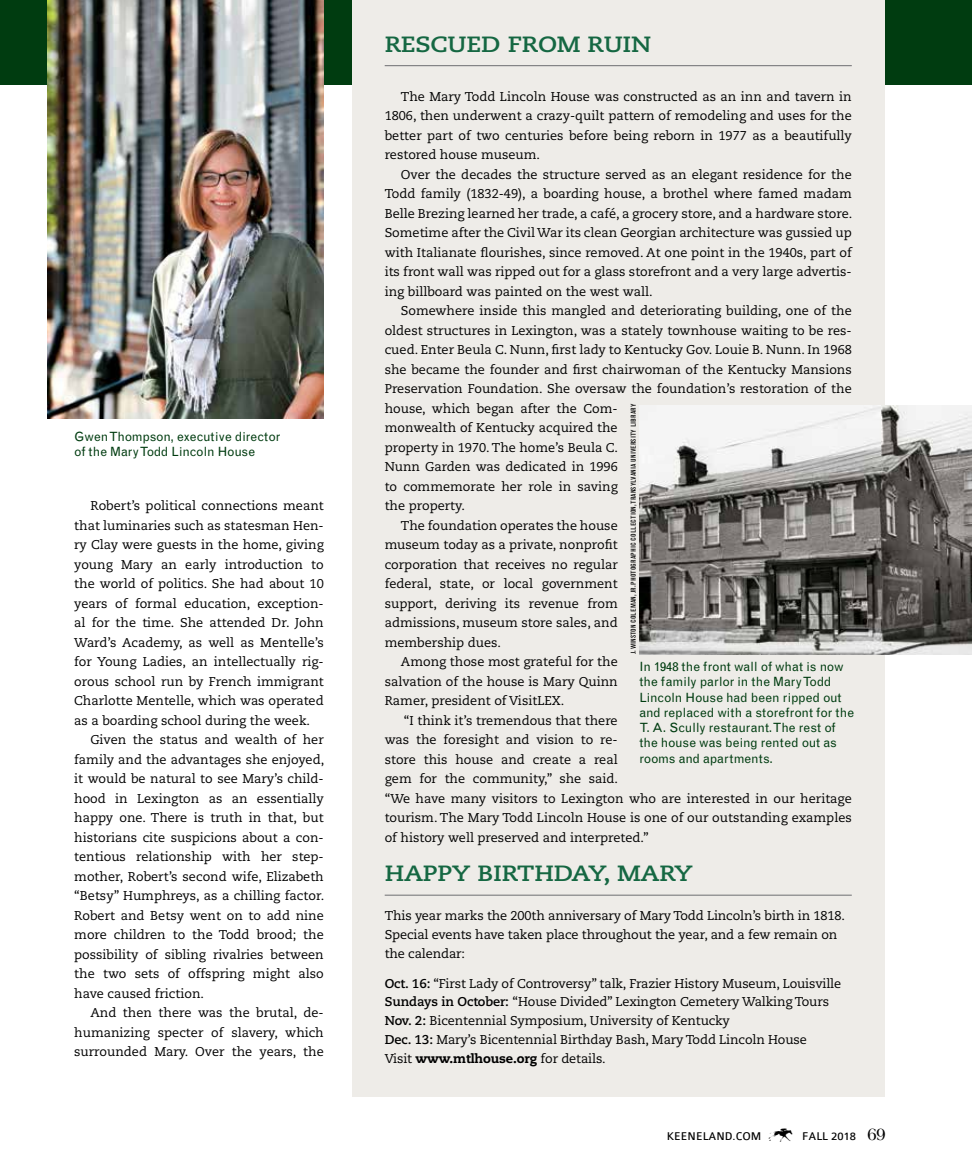
<style>
.page{position:relative;width:972px;height:1175px;background:#fff}
.page>*{position:absolute;margin:0;border:0;box-sizing:border-box;transform-origin:0 0}
.t1{font:27px "Keen DB";color:#000}
.t2{font:700 22.05px "Caecilia LT Std";letter-spacing:-.01em;color:#156742;scale:1.14 1}
.t3{font:12.75px/19.5px "Caecilia LT Std";color:#000;text-align:justify}
.t4{font:12.75px/15.3px "Grotesque MT Std";letter-spacing:-.005em;color:#003c10}
.t5{font:12px "Colaborate";color:#000}
.t6{font:condensed 6.75px "Grotesque MT Std";letter-spacing:.01em;color:#000;scale:1.11 1}
.s1{font-weight:700}
.s2{font-weight:800}
.s3{font-family:"Americana Std";font-weight:700;font-size:18.15px}
</style>
<div class="page">
<div style="left:0;top:0;width:972px;height:85px;background:#003c10"></div>
<div style="left:352px;top:0;width:532px;height:1096px;background:#eeece8"></div>
<hr style="left:385px;top:65px;width:467px;height:1px;background:#6d6e71">
<hr style="left:385px;top:895px;width:467px;height:1px;background:#6d6e71">
<img style="left:47px;top:0;width:277px;height:418px">
<img style="left:639px;top:405px;width:333px;height:249px">
<p class="t4" style="left:74px;top:429px;width:208px">Gwen Thompson, executive director of the Mary Todd Lincoln House</p>
<p class="t3" style="left:74px;top:496px;width:251px;text-indent:16px">Robert’s political connections meant that luminaries such as statesman Hen&shy;ry Clay were guests in the home, giving young Mary an early introduction to the world of politics. She had about 10 years of formal education, exception&shy;al for the time. She attended Dr. John Ward’s Academy, as well as Mentelle’s for Young Ladies, an intellectually rig&shy;orous school run by French immigrant Charlotte Mentelle, which was operated as a boarding school during the week.</p>
<p class="t3" style="left:74px;top:730px;width:252px;text-indent:16px">Given the status and wealth of her family and the advantages she enjoyed, it would be natural to see Mary’s child&shy;hood in Lexington as an essentially happy one. There is truth in that, but historians cite suspicions about a con&shy;tentious relationship with her step&shy;mother, Robert’s second wife, Elizabeth “Betsy” Humphreys, as a chilling factor.<br>Robert and Betsy went on to add nine more children to the Todd brood; the possibility of sibling rivalries between the two sets of offspring might also have caused friction.</p>
<p class="t3" style="left:74px;top:1003px;width:251px;text-indent:16px">And then there was the brutal, de&shy;humanizing specter of slavery, which surrounded Mary. Over the years, the</p>
<h2 class="t2" style="left:385px;top:31px;width:235px">RESCUED FROM RUIN</h2>
<p class="t3" style="left:385px;top:87px;width:469px;text-indent:16px">The Mary Todd Lincoln House was constructed as an inn and tavern in 1806, then underwent a crazy-quilt pattern of remodeling and uses for the better part of two centuries before being reborn in 1977 as a beautifully restored house museum.</p>
<p class="t3" style="left:385px;top:165px;width:469px;text-indent:16px">Over the decades the structure served as an elegant residence for the Todd family (1832-49), a boarding house, a brothel where famed madam Belle Brezing learned her trade, a café, a grocery store, and a hardware store.<br>Sometime after the Civil War its clean Georgian architecture was gussied up with Italianate flourishes, since removed. At one point in the 1940s, part of its front wall was ripped out for a glass storefront and a very large advertis&shy;ing billboard was painted on the west wall.</p>
<p class="t3" style="left:401px;top:301px;width:452px">Somewhere inside this mangled and deteriorating building, one of the</p>
<p class="t3" style="left:385px;top:321px;width:469px">oldest structures in Lexington, was a stately townhouse waiting to be res-</p>
<p class="t3" style="left:385px;top:340px;width:469px">cued. Enter Beula C. Nunn, first lady to Kentucky Gov. Louie B. Nunn. In 1968</p>
<p class="t3" style="left:385px;top:359px;width:469px">she became the founder and first chairwoman of the Kentucky Mansions</p>
<p class="t3" style="left:385px;top:379px;width:469px">Preservation Foundation. She oversaw the foundation’s restoration of the</p>
<p class="t3" style="left:385px;top:398px;width:235px">house, which began after the Com-</p>
<p class="t3" style="left:385px;top:418px;width:235px">monwealth of Kentucky acquired the</p>
<p class="t3" style="left:385px;top:437px;width:235px">property in 1970. The home’s Beula C.</p>
<p class="t3" style="left:385px;top:457px;width:235px">Nunn Garden was dedicated in 1996</p>
<p class="t3" style="left:385px;top:476px;width:235px">to commemorate her role in saving</p>
<p class="t3" style="left:385px;top:496px;width:82px">the property.</p>
<p class="t3" style="left:401px;top:515px;width:218px">The foundation operates the house</p>
<p class="t3" style="left:385px;top:535px;width:235px">museum today as a private, nonprofit</p>
<p class="t3" style="left:385px;top:554px;width:235px">corporation that receives no regular</p>
<p class="t3" style="left:385px;top:574px;width:235px">federal, state, or local government</p>
<p class="t3" style="left:385px;top:593px;width:235px">support, deriving its revenue from</p>
<p class="t3" style="left:385px;top:613px;width:235px">admissions, museum store sales, and</p>
<p class="t3" style="left:385px;top:632px;width:118px">membership dues.</p>
<p class="t3" style="left:401px;top:652px;width:218px">Among those most grateful for the</p>
<p class="t3" style="left:385px;top:671px;width:235px">salvation of the house is Mary Quinn</p>
<p class="t3" style="left:385px;top:691px;width:181px">Ramer, president of VisitLEX.</p>
<p class="t3" style="left:404px;top:710px;width:215px">“I think it’s tremendous that there</p>
<p class="t3" style="left:385px;top:730px;width:235px">was the foresight and vision to re-</p>
<p class="t3" style="left:385px;top:749px;width:235px">store this house and create a real</p>
<p class="t3" style="left:385px;top:769px;width:235px">gem for the community,” she said.</p>
<p class="t3" style="left:385px;top:788px;width:469px">“We have many visitors to Lexington who are interested in our heritage</p>
<p class="t3" style="left:385px;top:808px;width:469px">tourism. The Mary Todd Lincoln House is one of our outstanding examples</p>
<p class="t3" style="left:385px;top:827px;width:266px">of history well preserved and interpreted.”</p>
<h2 class="t2" style="left:385px;top:860px;width:272px">HAPPY BIRTHDAY, MARY</h2>
<p class="t3" style="left:385px;top:907px;width:462px;line-height:18.8px;text-align:left">This year marks the 200th anniversary of Mary Todd Lincoln’s birth in 1818.<br>Special events have taken place throughout the year, and a few remain on the calendar:</p>
<p class="t3" style="left:385px;top:974px;width:458px;line-height:18.8px;text-align:left"><span class="s1">Oct. 16:</span> “First Lady of Controversy” talk, Frazier History Museum, Louisville <span class="s1">Sundays in October:</span> “House Divided” Lexington Cemetery Walking Tours <span class="s1">Nov. 2:</span> Bicentennial Symposium, University of Kentucky<br><span class="s1">Dec. 13:</span> Mary’s Bicentennial Birthday Bash, Mary Todd Lincoln House<br>Visit <span class="s2">www.mtlhouse.org</span> for details.</p>
<p class="t6" style="left:629px;top:654px;width:227px;rotate:-90deg">J. WINSTON COLEMAN, JR. PHOTOGRAPHIC COLLECTION, TRANSYLVANIA UNIVERSITY LIBRARY</p>
<p class="t4" style="left:639px;top:659px;width:216px">In 1948 the front wall of what is now the family parlor in the Mary Todd<br>Lincoln House had been ripped out and replaced with a storefront for the<br>T. A. Scully restaurant. The rest of the house was being rented out as rooms and apartments.</p>
<p class="t5" style="left:667px;top:1130px;width:96px">KEENELAND.COM</p>
<h1 class="t1" style="left:768px;top:1121px;width:28px">K</h1>
<p class="t5" style="left:802px;top:1130px;width:85px">FALL 2018 <span class="s3">69</span></p>
</div>
